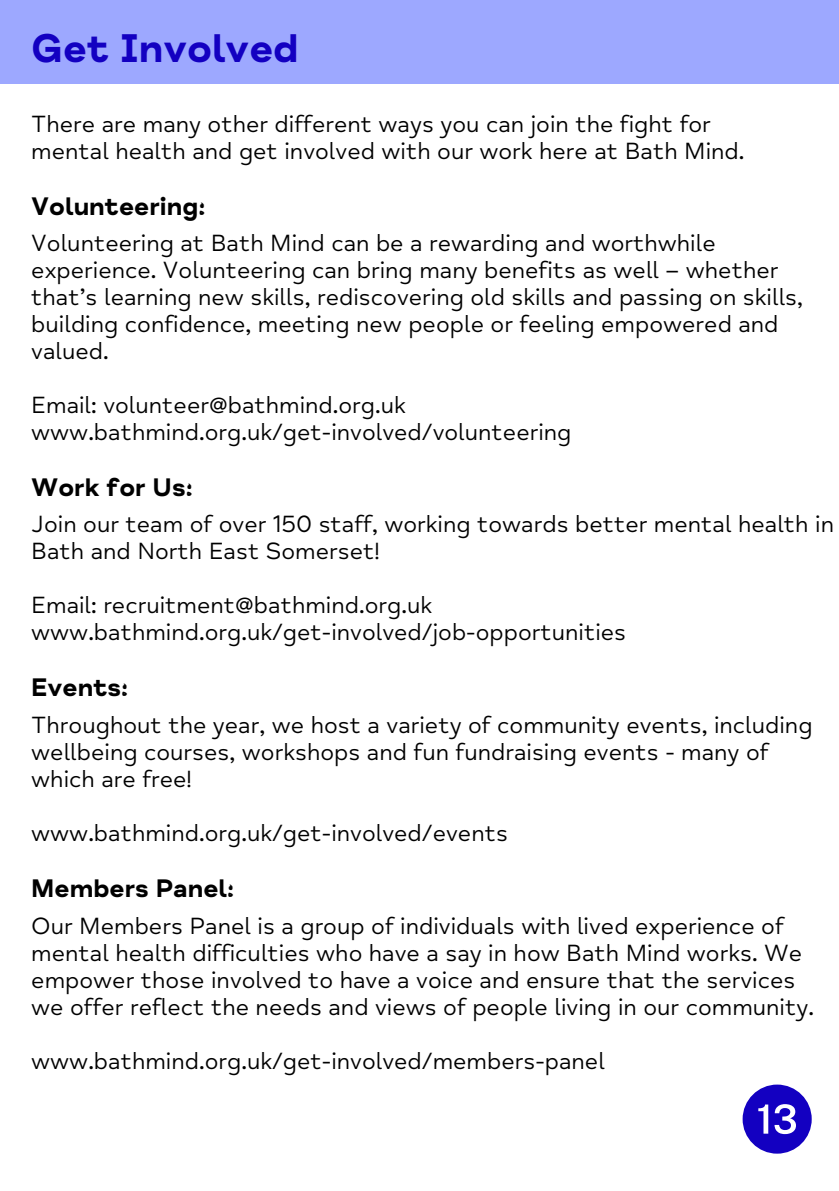
<style>
.page{position:relative;width:839px;height:1191px;background:#fff}
.page>*{position:absolute;margin:0;border:0;box-sizing:border-box;transform-origin:0 0}
.t1{font:41px "Mind Meridian Display";color:#1300c1}
.t2{font:26px "Mind Meridian Display";color:#000}
.t3{font:24px/27px "Mind Meridian";color:#000}
</style>
<div class="page">
<div style="left:0;top:0;width:838px;height:84px;background:#9da8ff"></div>
<svg style="left:742px;top:1085px;width:70px;height:69px"></svg>
<h1 class="t1" style="left:31px;top:23px;width:269px">Get Involved</h1>
<p class="t3" style="left:31px;top:111px;width:714px">There are many other different ways you can join the fight for mental health and get involved with our work here at Bath Mind.</p>
<p class="t2" style="left:31px;top:191px;width:176px">Volunteering:</p>
<p class="t3" style="left:31px;top:230px;width:773px">Volunteering at Bath Mind can be a rewarding and worthwhile experience. Volunteering can bring many benefits as well – whether that’s learning new skills, rediscovering old skills and passing on skills, building confidence, meeting new people or feeling empowered and valued.</p>
<p class="t3" style="left:31px;top:392px;width:376px">Email: volunteer@bathmind.org.uk</p>
<p class="t3" style="left:31px;top:419px;width:541px">www.bathmind.org.uk/get-involved/volunteering</p>
<p class="t2" style="left:31px;top:471px;width:163px">Work for Us:</p>
<p class="t3" style="left:31px;top:511px;width:804px">Join our team of over 150 staff, working towards better mental health in<br>Bath and North East Somerset!</p>
<p class="t3" style="left:31px;top:592px;width:402px">Email: recruitment@bathmind.org.uk</p>
<p class="t3" style="left:31px;top:619px;width:596px">www.bathmind.org.uk/get-involved/job-opportunities</p>
<p class="t2" style="left:31px;top:671px;width:98px">Events:</p>
<p class="t3" style="left:31px;top:712px;width:782px">Throughout the year, we host a variety of community events, including wellbeing courses, workshops and fun fundraising events - many of which are free!</p>
<p class="t3" style="left:31px;top:820px;width:478px">www.bathmind.org.uk/get-involved/events</p>
<p class="t2" style="left:31px;top:872px;width:204px">Members Panel:</p>
<p class="t3" style="left:31px;top:913px;width:784px">Our Members Panel is a group of individuals with lived experience of mental health difficulties who have a say in how Bath Mind works. We empower those involved to have a voice and ensure that the services we offer reflect the needs and views of people living in our community.</p>
<p class="t3" style="left:31px;top:1048px;width:575px">www.bathmind.org.uk/get-involved/members-panel</p>
</div>
